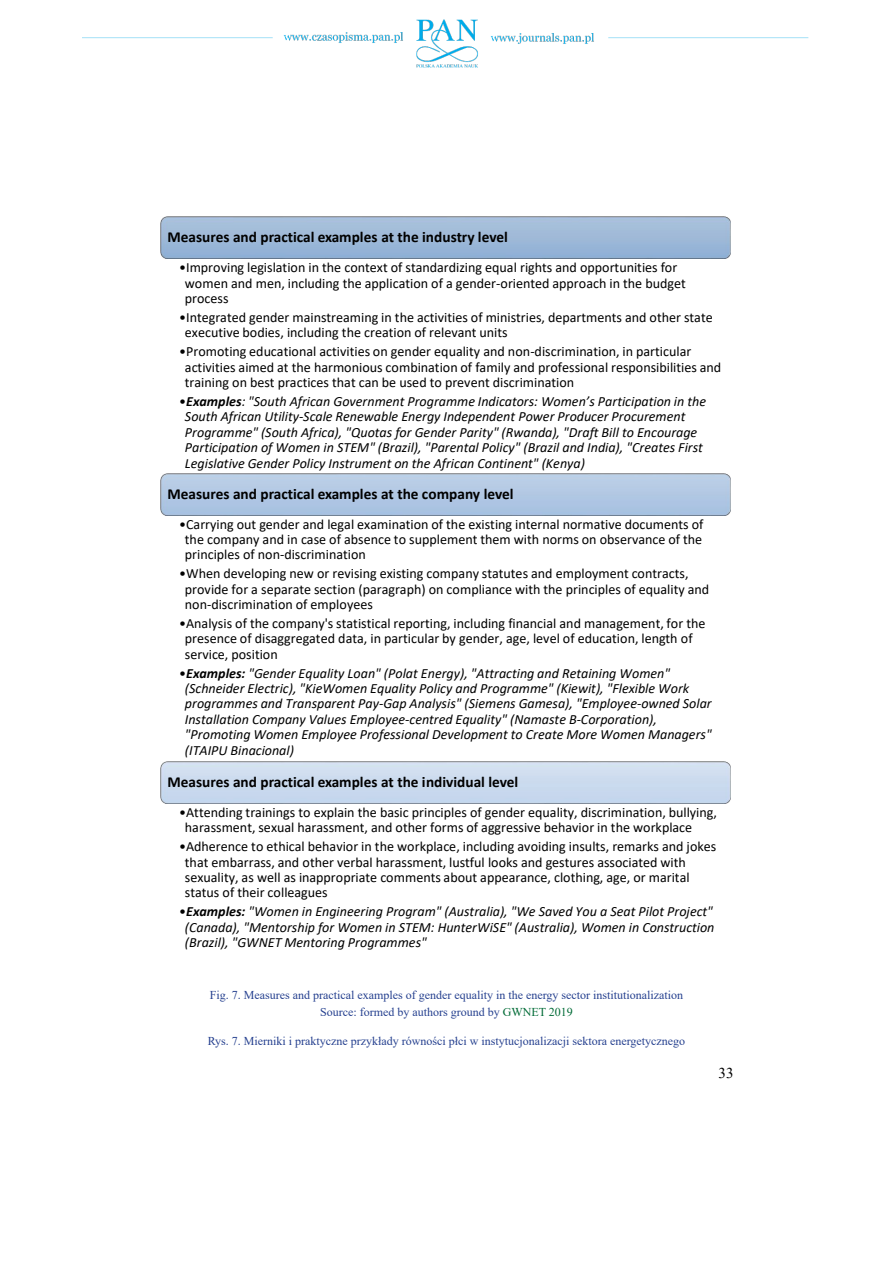
<style>
.page{position:relative;width:893px;height:1263px;background:#fff}
.page>*{position:absolute;margin:0;border:0;box-sizing:border-box;transform-origin:0 0}
.t1{font:700 15.3px "Calibri";letter-spacing:-.005em;color:#000}
.t2{font:15px "Times New Roman";color:#000}
.t3{font:14.1px/15.5px "Calibri";color:#000}
.t4{font:italic 14.1px/15.5px "Calibri";color:#000}
.t5{font:12px/16.5px "Times New Roman";color:#25408f;text-align:center}
.s1{font-style:normal}
.s2{font-weight:700}
.s3{color:#006b36}
</style>
<div class="page">
<img style="left:82px;top:19px;width:727px;height:49px">
<img style="left:161px;top:217px;width:570px;height:42px">
<p class="t1" style="left:168px;top:226px;width:342px">Measures and practical examples at the industry level</p>
<p class="t3" style="left:185px;top:260px;width:502px;text-indent:-6px">•Improving legislation in the context of standardizing equal rights and opportunities for women and men, including the application of a gender-oriented approach in the budget process</p>
<p class="t3" style="left:185px;top:309px;width:529px;text-indent:-6px">•Integrated gender mainstreaming in the activities of ministries, departments and other state executive bodies, including the creation of relevant units</p>
<p class="t3" style="left:185px;top:343px;width:538px;text-indent:-6px">•Promoting educational activities on gender equality and non-discrimination, in particular activities aimed at the harmonious combination of family and professional responsibilities and training on best practices that can be used to prevent discrimination</p>
<p class="t4" style="left:185px;top:393px;width:523px;text-indent:-6px"><span class="s1">•</span><span class="s2">Examples</span>: "South African Government Programme Indicators: Women’s Participation in the South African Utility-Scale Renewable Energy Independent Power Producer Procurement Programme" (South Africa), "Quotas for Gender Parity" (Rwanda), "Draft Bill to Encourage Participation of Women in STEM" (Brazil), "Parental Policy" (Brazil and India), "Creates First Legislative Gender Policy Instrument on the African Continent" (Kenya)</p>
<p class="t1" style="left:168px;top:483px;width:347px">Measures and practical examples at the company level</p>
<p class="t3" style="left:185px;top:516px;width:520px;text-align:justify;text-indent:-6px">•Carrying out gender and legal examination of the existing internal normative documents of the company and in case of absence to supplement them with norms on observance of the principles of non-discrimination</p>
<p class="t3" style="left:185px;top:566px;width:526px;text-indent:-6px">•When developing new or revising existing company statutes and employment contracts, provide for a separate section (paragraph) on compliance with the principles of equality and non-discrimination of employees</p>
<p class="t3" style="left:185px;top:615px;width:522px;text-indent:-6px">•Analysis of the company's statistical reporting, including financial and management, for the presence of disaggregated data, in particular by gender, age, level of education, length of service, position</p>
<p class="t4" style="left:185px;top:664px;width:528px;text-indent:-6px"><span class="s1">•</span><span class="s2">Examples:</span> "Gender Equality Loan" (Polat Energy), "Attracting and Retaining Women" (Schneider Electric), "KieWomen Equality Policy and Programme" (Kiewit), "Flexible Work programmes and Transparent Pay-Gap Analysis" (Siemens Gamesa), "Employee-owned Solar Installation Company Values Employee-centred Equality" (Namaste B-Corporation), "Promoting Women Employee Professional Development to Create More Women Managers" (ITAIPU Binacional)</p>
<p class="t1" style="left:168px;top:771px;width:352px">Measures and practical examples at the individual level</p>
<p class="t3" style="left:185px;top:804px;width:533px;text-indent:-6px">•Attending trainings to explain the basic principles of gender equality, discrimination, bullying, harassment, sexual harassment, and other forms of aggressive behavior in the workplace</p>
<p class="t3" style="left:185px;top:838px;width:533px;text-indent:-6px">•Adherence to ethical behavior in the workplace, including avoiding insults, remarks and jokes that embarrass, and other verbal harassment, lustful looks and gestures associated with sexuality, as well as inappropriate comments about appearance, clothing, age, or marital status of their colleagues</p>
<p class="t4" style="left:185px;top:903px;width:531px;text-align:justify;text-indent:-6px"><span class="s1">•</span><span class="s2">Examples:</span> "Women in Engineering Program" (Australia), "We Saved You a Seat Pilot Project" (Canada), "Mentorship for Women in STEM: HunterWiSE" (Australia), Women in Construction (Brazil), "GWNET Mentoring Programmes"</p>
<p class="t5" style="left:210px;top:986px;width:475px">Fig. 7. Measures and practical examples of gender equality in the energy sector institutionalization<br>Source: formed by authors ground by <span class="s3">GWNET 2019</span></p>
<p class="t5" style="left:208px;top:1032px;width:479px">Rys. 7. Mierniki i praktyczne przykłady równości płci w instytucjonalizacji sektora energetycznego</p>
<p class="t2" style="left:718px;top:1062px;width:16px">33</p>
</div>
